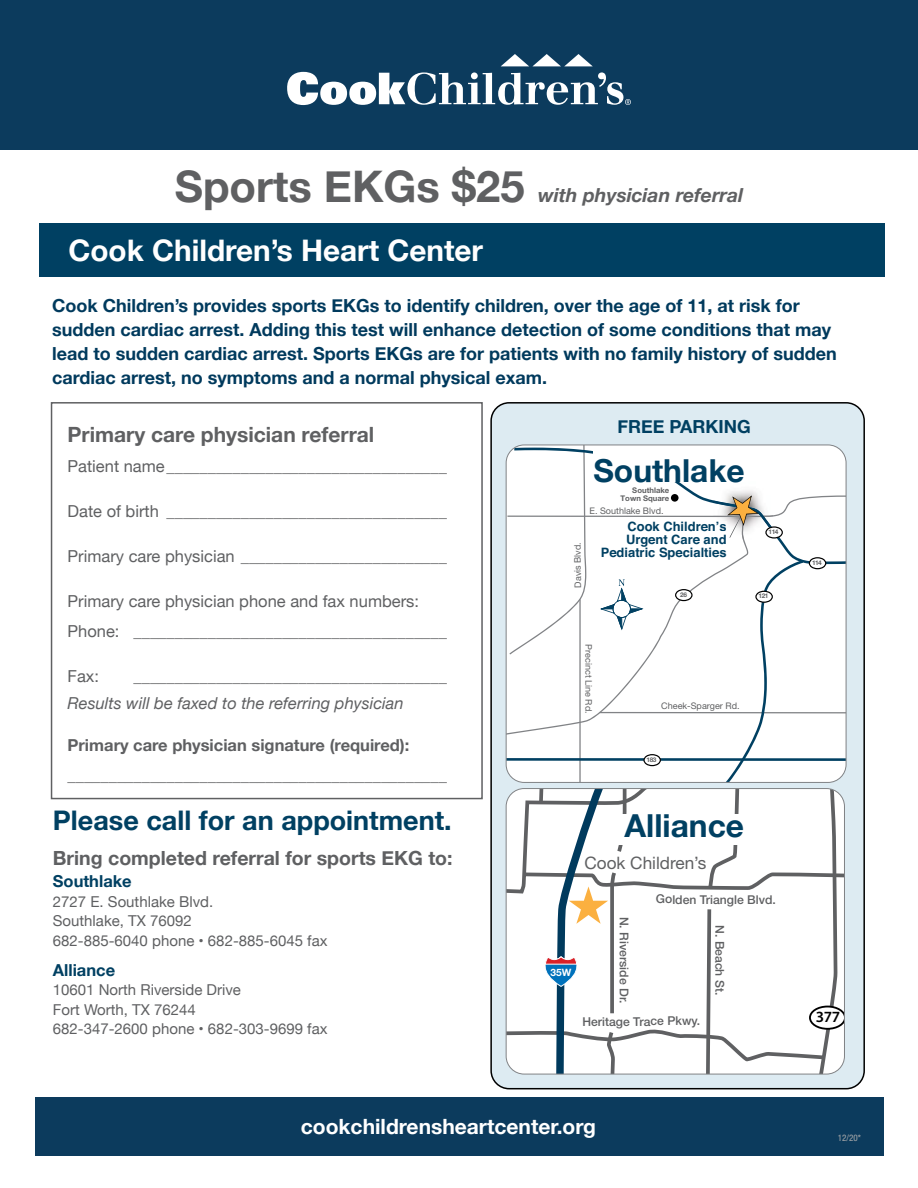
<style>
.page{position:relative;width:918px;height:1188px;background:#fff}
.page>*{position:absolute;margin:0;border:0;box-sizing:border-box;transform-origin:0 0}
.t1{font:700 43.5px "Helvetica Neue";color:#5f6062}
.t2{font:700 31.65px "Helvetica Neue";color:#004062}
.t3{font:700 29.7px "Helvetica Neue";color:#fff}
.t4{font:700 27px "Helvetica Neue";color:#004062}
.t5{font:700 21px "Helvetica Neue";color:#5f6062}
.t6{font:700 21px "Helvetica Neue";color:#fff}
.t7{font:700 19.5px "Helvetica Neue";color:#5f6062}
.t8{font:italic 700 19.35px "Helvetica Neue";color:#5f6062}
.t9{font:700 18px/24px "Helvetica Neue";color:#003a5d}
.t10{font:700 18px "Helvetica Neue";color:#004062}
.t11{font:17.1px "Helvetica Neue";color:#5f6062}
.t12{font:16.5px/30px "Helvetica Neue";color:#5f6062}
.t13{font:700 16.5px/30px "Helvetica Neue";color:#5f6062}
.t14{font:italic 16.5px "Helvetica Neue";color:#5f6062}
.t15{font:700 16.5px "Helvetica Neue";color:#004062}
.t16{font:600 15.6px "Myriad Pro";color:#000}
.t17{font:15px/19.5px "Helvetica Neue";color:#5f6062}
.t18{font:700 12.9px/12.9px "Helvetica";color:#004062;text-align:right}
.t19{font:500 12.15px "Helvetica Neue";color:#5f6062}
.t20{font:700 10.2px "Helvetica Neue";color:#fff}
.t21{font:9px "Helvetica Neue";color:#5f6062}
.t22{font:condensed 9px "Helvetica Neue LT Std";color:#aaaaab}
.t23{font:700 7.8px/7.8px "Helvetica Neue";letter-spacing:-.005em;color:#5f6062;text-align:right}
.t24{font:700 6.45px "Helvetica Neue";letter-spacing:-.075em;color:#5f6062}
.s1{color:#003f62}
</style>
<div class="page">
<div style="left:491px;top:403px;width:373px;height:686px;background:#ddebf2;border-radius:18px"></div>
<div style="left:490px;top:402px;width:375px;height:687px;border:2px solid #000;border-radius:18px"></div>
<div style="left:51px;top:402px;width:432px;height:397px;border:2px solid #5f6062"></div>
<hr style="left:506px;top:758px;width:340px;height:3px;background:#004062">
<div style="left:509px;top:445px;width:337px;height:337px;background:#fff"></div>
<div style="left:671px;top:494px;width:8px;height:8px;background:#000;border-radius:50%"></div>
<div style="left:506px;top:445px;width:340px;height:338px;border:1px solid #808285;border-radius:18px"></div>
<div style="left:39px;top:223px;width:845px;height:54px;background:#004062"></div>
<svg style="left:506px;top:789px;width:338px;height:285px;background:#edeeef"></svg>
<div style="left:506px;top:788px;width:339px;height:286px;border:1px solid #808285;border-radius:18px"></div>
<div style="left:593px;top:451px;width:152px;height:31px;background:#fff"></div>
<div style="left:603px;top:814px;width:162px;height:31px;background:#fff"></div>
<div style="left:0;top:0;width:918px;height:149px;background:#0c3b5d"></div>
<svg style="left:501px;top:54px;width:91px;height:12px"></svg>
<svg style="left:287px;top:72px;width:344px;height:33px"></svg>
<div style="left:36px;top:1097px;width:848px;height:59px;background:#0c3b5d"></div>
<h1 class="t1" style="left:175px;top:153px;width:351px">Sports EKGs $25</h1>
<h3 class="t3" style="left:69px;top:227px;width:416px">Cook Children’s Heart Center</h3>
<p class="t8" style="left:538px;top:180px;width:207px">with physician referral</p>
<p class="t9" style="left:52px;top:294px;width:786px">Cook Children’s provides sports EKGs to identify children, over the age of 11, at risk for sudden cardiac arrest. Adding this test will enhance detection of some conditions that may lead to sudden cardiac arrest. Sports EKGs are for patients with no family history of sudden cardiac arrest, no symptoms and a normal physical exam.</p>
<p class="t5" style="left:68px;top:418px;width:308px">Primary care physician referral</p>
<p class="t12" style="left:68px;top:452px;width:381px">Patient name__________________________________</p>
<p class="t12" style="left:68px;top:497px;width:381px">Date of birth __________________________________</p>
<p class="t12" style="left:68px;top:542px;width:381px">Primary care physician _________________________</p>
<p class="t12" style="left:68px;top:587px;width:381px">Primary care physician phone and fax numbers:<br>Phone: ______________________________________</p>
<p class="t12" style="left:68px;top:662px;width:33px">Fax:</p>
<p class="t12" style="left:134px;top:662px;width:315px">______________________________________</p>
<p class="t14" style="left:68px;top:691px;width:338px">Results will be faxed to the referring physician</p>
<p class="t13" style="left:68px;top:731px;width:381px">Primary care physician signature (required): ______________________________________________</p>
<h3 class="t4" style="left:53px;top:799px;width:400px">Please call for an appointment.</h3>
<p class="t7" style="left:53px;top:843px;width:401px">Bring completed referral for sports EKG to:</p>
<p class="t15" style="left:53px;top:869px;width:80px">Southlake</p>
<p class="t17" style="left:53px;top:893px;width:276px">2727 E. Southlake Blvd.<br>Southlake, TX 76092<br>682-885-6040 phone • 682-885-6045 fax</p>
<p class="t15" style="left:53px;top:957px;width:64px">Alliance</p>
<p class="t17" style="left:53px;top:981px;width:276px">10601 North Riverside Drive<br>Fort Worth, TX 76244<br>682-347-2600 phone • 682-303-9699 fax</p>
<p class="t10" style="left:618px;top:413px;width:135px">FREE PARKING</p>
<h2 class="t2" style="left:593px;top:446px;width:153px">Southlake</h2>
<p class="t23" style="left:621px;top:486px;width:50px">Southlake<br>Town Square</p>
<p class="t21" style="left:573px;top:588px;width:47px;rotate:-91deg">Davis Blvd.</p>
<p class="t21" style="left:590px;top:506px;width:76px">E. Southlake Blvd.</p>
<p class="t18" style="left:601px;top:520px;width:127px">Cook Childre<span class="s1">n’s<br></span>Urgent Care a<span class="s1">nd<br></span>Pediatric Specialties</p>
<p class="t24" style="left:680px;top:591px;width:8px">26</p>
<p class="t21" style="left:594px;top:644px;width:71px;rotate:90deg">Precinct Line Rd.</p>
<p class="t21" style="left:661px;top:701px;width:80px">Cheek-Sparger Rd.</p>
<p class="t24" style="left:647px;top:756px;width:11px">183</p>
<p class="t24" style="left:769px;top:528px;width:11px">114</p>
<p class="t24" style="left:759px;top:592px;width:11px">121</p>
<h2 class="t2" style="left:624px;top:801px;width:121px">Alliance</h2>
<p class="t20" style="left:550px;top:964px;width:22px">35W</p>
<p class="t11" style="left:584px;top:851px;width:123px">Cook Children’s</p>
<p class="t19" style="left:656px;top:889px;width:121px">Golden Triangle Blvd.</p>
<p class="t19" style="left:634px;top:917px;width:88px;rotate:90deg">N. Riverside Dr.</p>
<p class="t19" style="left:582px;top:1012px;width:119px;rotate:-1deg">Heritage Trace Pkwy.</p>
<p class="t19" style="left:730px;top:925px;width:72px;rotate:90deg">N. Beach St.</p>
<p class="t6" style="left:301px;top:1110px;width:296px">cookchildrensheartcenter.org</p>
<p class="t24" style="left:812px;top:559px;width:11px">114</p>
<p class="t16" style="left:816px;top:1007px;width:26px">377</p>
<p class="t22" style="left:838px;top:1132px;width:24px">12/20*</p>
</div>
